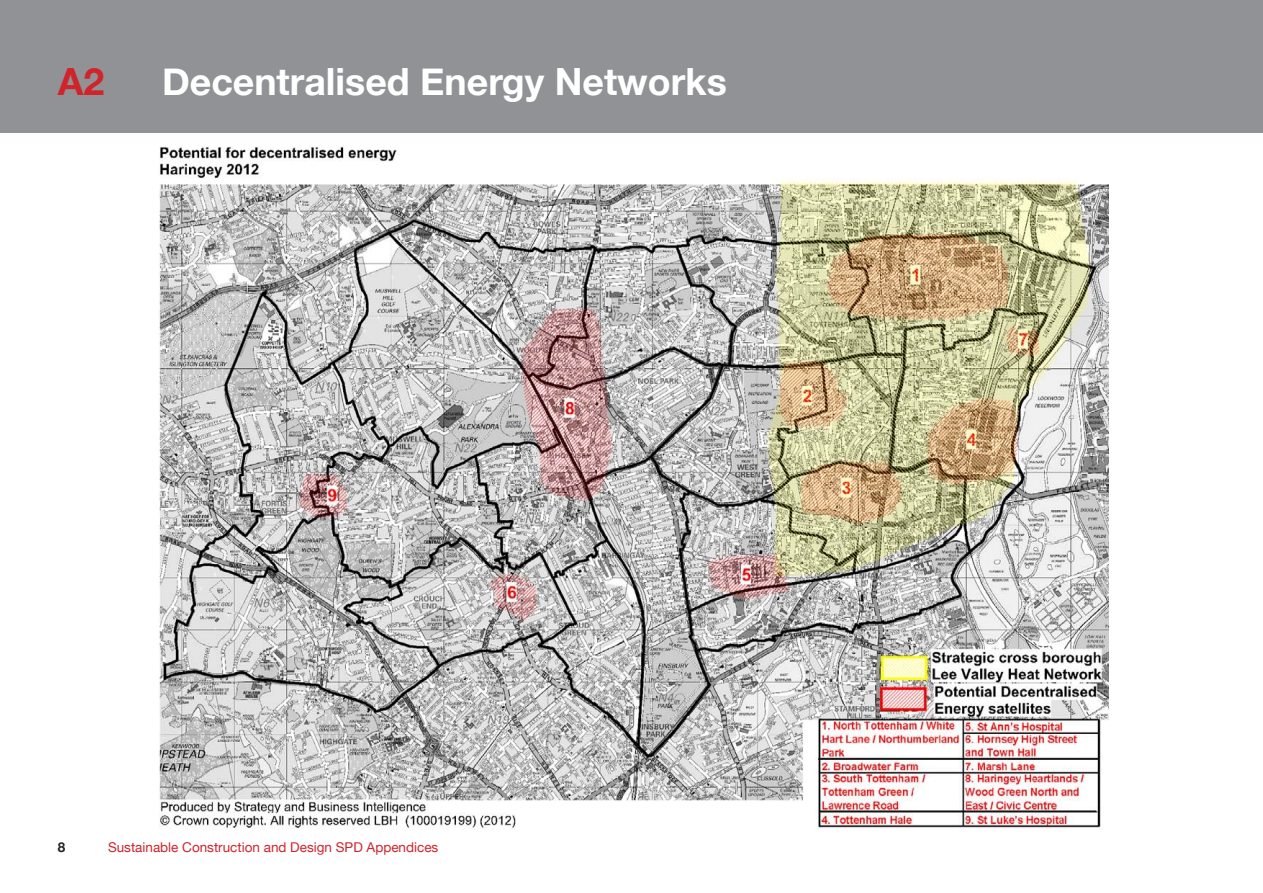
<style>
.page{position:relative;width:1263px;height:893px;background:#fff}
.page>*{position:absolute;margin:0;border:0;box-sizing:border-box;transform-origin:0 0}
.t1{font:700 37.5px "Helvetica Neue";color:#fff}
.t2{font:700 37.5px "Helvetica Neue";color:#d1232a}
.t3{font:13.5px "Helvetica Neue";color:#d1232a}
.t4{font:700 13.5px "Helvetica Neue";color:#231f20}
</style>
<div class="page">
<img style="left:159px;top:147px;width:949px;height:682px">
<div style="left:0;top:0;width:1263px;height:133px;background:#919295"></div>
<p class="t2" style="left:58px;top:47px;width:48px">A2</p>
<p class="t1" style="left:162px;top:48px;width:566px">Decentralised Energy Networks</p>
<p class="t4" style="left:58px;top:835px;width:9px">8</p>
<p class="t3" style="left:108px;top:836px;width:332px">Sustainable Construction and Design SPD Appendices</p>
</div>
